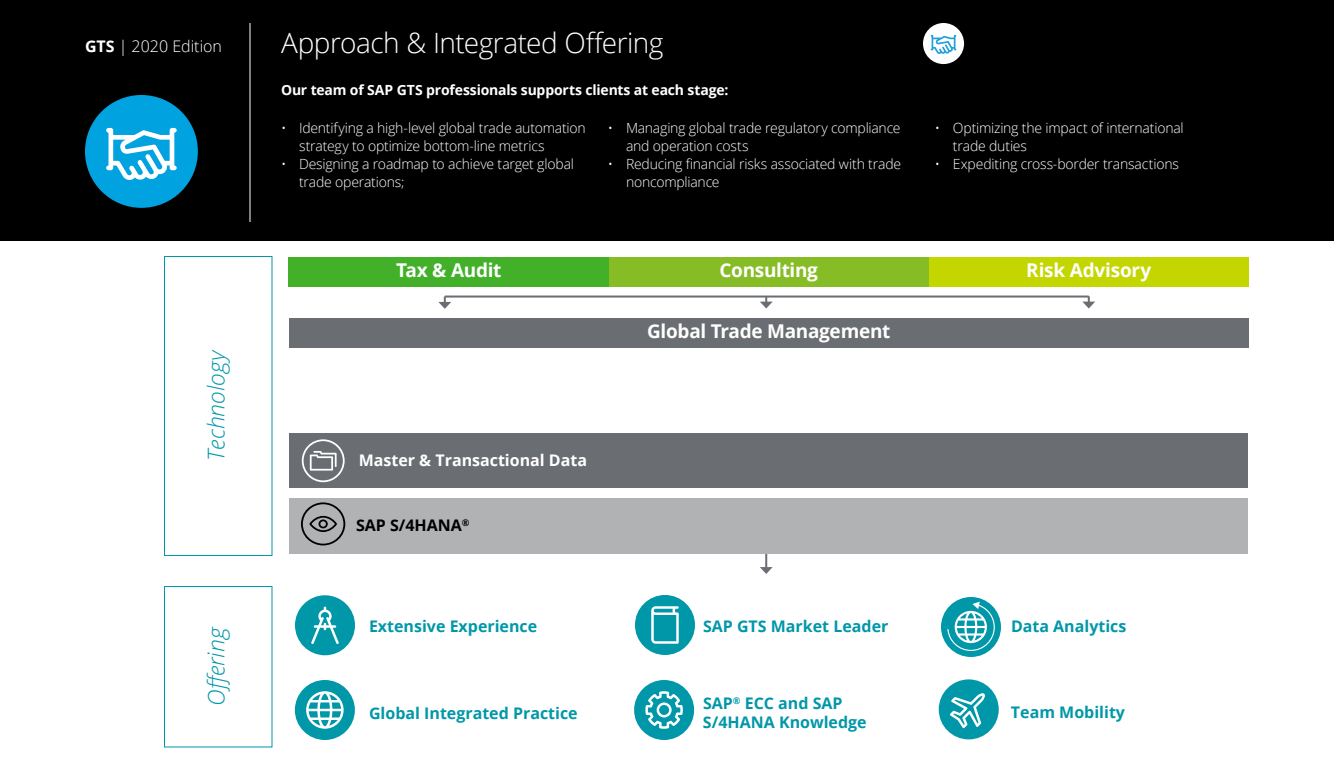
<style>
.page{position:relative;width:1334px;height:780px;background:#000}
.page>*{position:absolute;margin:0;border:0;box-sizing:border-box;transform-origin:0 0}
.t1{font:300 28px "Open Sans";letter-spacing:-.02em;color:#fff}
.t2{font:italic 300 23px "Open Sans";color:#0097a9}
.t3{font:700 19px "Open Sans";letter-spacing:-.015em;color:#fff}
.t4{font:700 16px/19.2px "Open Sans";color:#0097a9}
.t5{font:300 16px "Open Sans";color:#fff}
.t6{font:700 16px "Open Sans";color:#fff}
.t7{font:700 16px "Open Sans";color:#000}
.t8{font:300 14px/18px "Open Sans";letter-spacing:-.015em;color:#fff}
.t9{font:700 14px "Open Sans";letter-spacing:-.015em;color:#fff}
.s1{font-weight:700}
</style>
<div class="page">
<div style="left:0;top:241px;width:1334px;height:539px;background:#fff"></div>
<div style="left:85px;top:95px;width:113px;height:113px;background:#00a2e0;border-radius:50%"></div>
<svg style="left:106px;top:128px;width:71px;height:52px"></svg>
<hr style="left:250px;top:23px;width:1px;height:199px;background:#fff">
<div style="left:923px;top:23px;width:41px;height:41px;background:#fff;border-radius:50%"></div>
<svg style="left:931px;top:35px;width:25px;height:19px"></svg>
<div style="left:289px;top:257px;width:320px;height:30px;background:#43b02a"></div>
<div style="left:289px;top:318px;width:960px;height:30px;background:#6a6d71"></div>
<div style="left:609px;top:257px;width:320px;height:30px;background:#86bc25"></div>
<div style="left:929px;top:257px;width:320px;height:30px;background:#c4d600"></div>
<svg style="left:438px;top:297px;width:13px;height:12px"></svg>
<svg style="left:760px;top:298px;width:13px;height:11px"></svg>
<svg style="left:760px;top:554px;width:13px;height:20px"></svg>
<svg style="left:1082px;top:296px;width:13px;height:13px"></svg>
<hr style="left:445px;top:296px;width:644px;height:2px;background:#6a6d71">
<div style="left:164px;top:256px;width:108px;height:300px;border:1px solid #0097a9"></div>
<div style="left:164px;top:586px;width:108px;height:162px;border:1px solid #0097a9"></div>
<div style="left:289px;top:433px;width:959px;height:55px;background:#6a6d71"></div>
<svg style="left:302px;top:439px;width:43px;height:43px"></svg>
<div style="left:289px;top:499px;width:959px;height:55px;background:#b1b2b4"></div>
<svg style="left:301px;top:502px;width:44px;height:43px"></svg>
<svg style="left:295px;top:595px;width:60px;height:60px"></svg>
<svg style="left:295px;top:680px;width:60px;height:60px"></svg>
<svg style="left:635px;top:595px;width:60px;height:60px"></svg>
<svg style="left:634px;top:680px;width:60px;height:60px"></svg>
<svg style="left:939px;top:679px;width:60px;height:60px"></svg>
<svg style="left:941px;top:597px;width:60px;height:60px"></svg>
<p class="t5" style="left:85px;top:35px;width:139px"><span class="s1">GTS</span> | 2020 Edition</p>
<h1 class="t1" style="left:281px;top:24px;width:384px">Approach &amp; Integrated Offering</h1>
<p class="t9" style="left:281px;top:80px;width:449px">Our team of SAP GTS professionals supports clients at each stage:</p>
<p class="t8" style="left:299px;top:118px;width:288px;text-indent:-18px">• Identifying a high-level global trade automation strategy to optimize bottom-line metrics</p>
<p class="t8" style="left:299px;top:154px;width:277px;text-indent:-18px">• Designing a roadmap to achieve target global trade operations;</p>
<p class="t5" style="left:76px;top:35px;width:309px"><span class="s1">CFO Survey</span> | Fourth quarter 2017 Edition</p>
<p class="t8" style="left:626px;top:118px;width:276px;text-indent:-18px">• Managing global trade regulatory compliance and operation costs</p>
<p class="t8" style="left:626px;top:154px;width:277px;text-indent:-18px">• Reducing financial risks associated with trade noncompliance</p>
<p class="t8" style="left:953px;top:118px;width:232px;text-indent:-18px">• Optimizing the impact of international trade duties</p>
<p class="t8" style="left:935px;top:154px;width:245px">• Expediting cross-border transactions</p>
<h2 class="t2" style="left:200px;top:461px;width:115px;rotate:-90deg">Technology</h2>
<h2 class="t2" style="left:200px;top:706px;width:81px;rotate:-90deg">Offering</h2>
<h3 class="t3" style="left:396px;top:257px;width:107px">Tax &amp; Audit</h3>
<p class="t6" style="left:359px;top:449px;width:230px">Master &amp; Transactional Data</p>
<p class="t7" style="left:356px;top:514px;width:115px">SAP S/4HANA<sup>®</sup></p>
<h3 class="t3" style="left:720px;top:257px;width:100px">Consulting</h3>
<h3 class="t3" style="left:1026px;top:257px;width:127px">Risk Advisory</h3>
<h3 class="t3" style="left:647px;top:318px;width:245px">Global Trade Management</h3>
<p class="t4" style="left:369px;top:616px;width:170px">Extensive Experience</p>
<p class="t4" style="left:703px;top:616px;width:187px">SAP GTS Market Leader</p>
<p class="t4" style="left:1011px;top:616px;width:117px">Data Analytics</p>
<p class="t4" style="left:369px;top:703px;width:210px">Global Integrated Practice</p>
<p class="t4" style="left:703px;top:693px;width:165px">SAP<sup>®</sup> ECC and SAP<br>S/4HANA Knowledge</p>
<p class="t4" style="left:1011px;top:702px;width:116px">Team Mobility</p>
</div>
